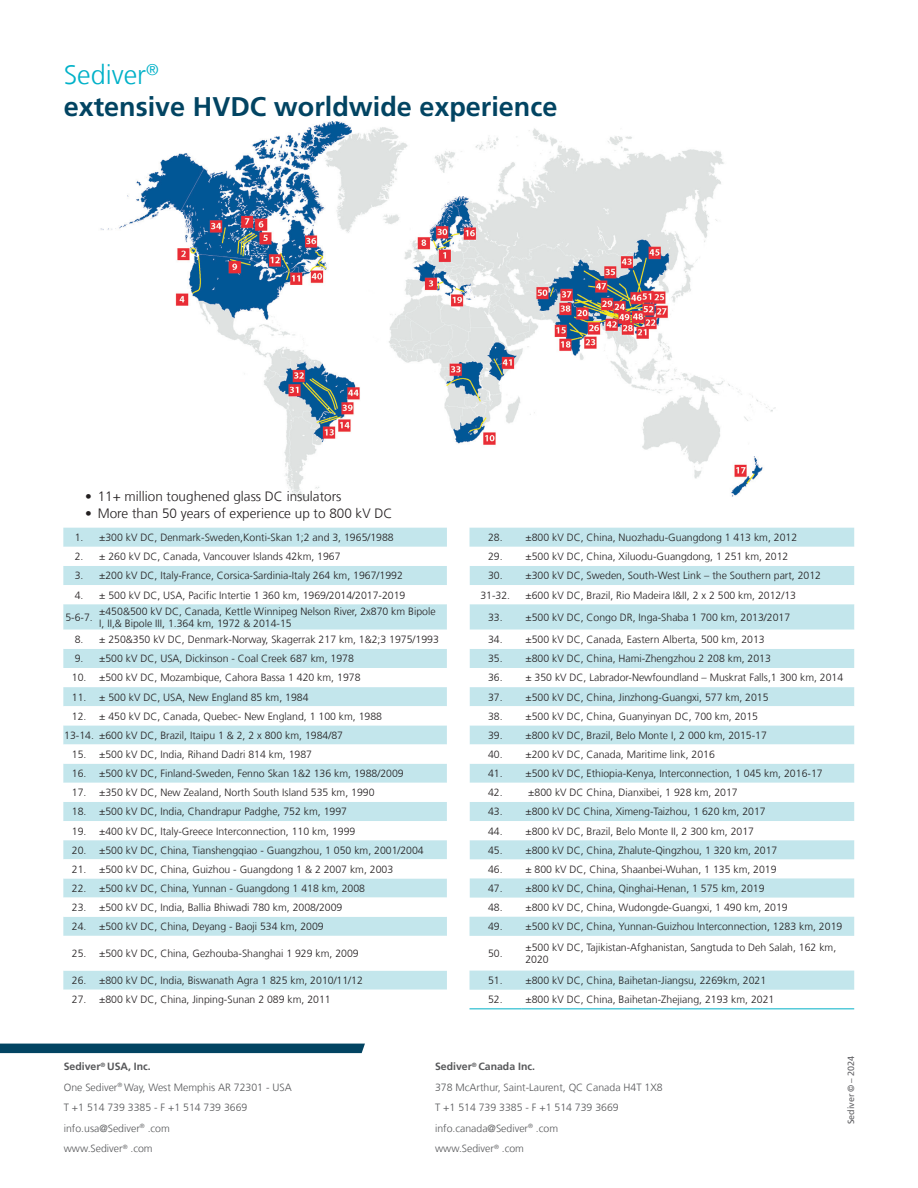
<style>
.page{position:relative;width:918px;height:1188px;background:#fff}
.page>*{position:absolute;margin:0;border:0;box-sizing:border-box;transform-origin:0 0}
.t1{font:700 27px/32.4px "Frutiger LT Com";color:#024462}
.t2{font:300 13.5px "Frutiger LT Com";color:#231f20}
.t3{font:300 10.5px/12.6px "Frutiger LT Com";color:#231f20}
.t4{font:300 10.5px/20.5px "Frutiger LT Com";color:#57585a}
.t5{font:9px "Frutiger LT Com";color:#636366}
.s1{font-weight:300;color:#00b1c8}
.s2{font-weight:700}
</style>
<div class="page">
<img style="left:100px;top:121px;width:676px;height:379px">
<svg style="left:63px;top:528px;width:791px;height:19px;background:#c5e7ec"></svg>
<svg style="left:63px;top:566px;width:791px;height:443px"></svg>
<svg style="left:447px;top:566px;width:23px;height:351px"></svg>
<hr style="left:470px;top:1008px;width:51px;height:1px;background:#00b1c8">
<hr style="left:521px;top:1008px;width:333px;height:1px;background:#00b1c8">
<div style="left:0;top:1044px;width:365px;height:9px;background:#024462"></div>
<h1 class="t1" style="left:64px;top:59px;width:495px"><span class="s1">Sediver</span><sup>®<br></sup>extensive HVDC worldwide experience</h1>
<p class="t2" style="left:85px;top:488px;width:258px">• 11+ million toughened glass DC insulators</p>
<p class="t2" style="left:85px;top:506px;width:309px">• More than 50 years of experience up to 800 kV DC</p>
<p class="t3" style="left:75px;top:531px;width:321px">1. ±300 kV DC, Denmark-Sweden,Konti-Skan 1;2 and 3, 1965/1988</p>
<p class="t3" style="left:488px;top:531px;width:311px">28. ±800 kV DC, China, Nuozhadu-Guangdong 1 413 km, 2012</p>
<p class="t3" style="left:75px;top:550px;width:267px">2. ± 260 kV DC, Canada, Vancouver Islands 42km, 1967</p>
<p class="t3" style="left:488px;top:550px;width:302px">29. ±500 kV DC, China, Xiluodu-Guangdong, 1 251 km, 2012</p>
<p class="t3" style="left:75px;top:570px;width:330px">3. ±200 kV DC, Italy-France, Corsica-Sardinia-Italy 264 km, 1967/1992</p>
<p class="t3" style="left:488px;top:570px;width:335px">30. ±300 kV DC, Sweden, South-West Link – the Southern part, 2012</p>
<p class="t3" style="left:75px;top:589px;width:332px">4. ± 500 kV DC, USA, Pacific Intertie 1 360 km, 1969/2014/2017-2019</p>
<p class="t3" style="left:480px;top:589px;width:31px">31-32.</p>
<p class="t3" style="left:525px;top:589px;width:272px">±600 kV DC, Brazil, Rio Madeira I&amp;II, 2 x 2 500 km, 2012/13</p>
<p class="t3" style="left:65px;top:611px;width:29px">5-6-7.</p>
<p class="t3" style="left:99px;top:605px;width:338px">±450&amp;500 kV DC, Canada, Kettle Winnipeg Nelson River, 2x870 km Bipole<br>I, II,&amp; Bipole III, 1.364 km, 1972 &amp; 2014-15</p>
<p class="t3" style="left:488px;top:611px;width:304px">33. ±500 kV DC, Congo DR, Inga-Shaba 1 700 km, 2013/2017</p>
<p class="t3" style="left:75px;top:633px;width:366px">8. ± 250&amp;350 kV DC, Denmark-Norway, Skagerrak 217 km, 1&amp;2;3 1975/1993</p>
<p class="t3" style="left:488px;top:633px;width:278px">34. ±500 kV DC, Canada, Eastern Alberta, 500 km, 2013</p>
<p class="t3" style="left:75px;top:652px;width:281px">9. ±500 kV DC, USA, Dickinson - Coal Creek 687 km, 1978</p>
<p class="t3" style="left:488px;top:652px;width:284px">35. ±800 kV DC, China, Hami-Zhengzhou 2 208 km, 2013</p>
<p class="t3" style="left:72px;top:672px;width:290px">10. ±500 kV DC, Mozambique, Cahora Bassa 1 420 km, 1978</p>
<p class="t3" style="left:488px;top:672px;width:357px">36. ± 350 kV DC, Labrador-Newfoundland – Muskrat Falls,1 300 km, 2014</p>
<p class="t3" style="left:72px;top:691px;width:238px">11. ± 500 kV DC, USA, New England 85 km, 1984</p>
<p class="t3" style="left:488px;top:691px;width:282px">37. ±500 kV DC, China, Jinzhong-Guangxi, 577 km, 2015</p>
<p class="t3" style="left:72px;top:710px;width:312px">12. ± 450 kV DC, Canada, Quebec- New England, 1 100 km, 1988</p>
<p class="t3" style="left:488px;top:710px;width:272px">38. ±500 kV DC, China, Guanyinyan DC, 700 km, 2015</p>
<p class="t3" style="left:64px;top:729px;width:280px">13-14. ±600 kV DC, Brazil, Itaipu 1 &amp; 2, 2 x 800 km, 1984/87</p>
<p class="t3" style="left:488px;top:729px;width:280px">39. ±800 kV DC, Brazil, Belo Monte I, 2 000 km, 2015-17</p>
<p class="t3" style="left:72px;top:748px;width:242px">15. ±500 kV DC, India, Rihand Dadri 814 km, 1987</p>
<p class="t3" style="left:488px;top:748px;width:228px">40. ±200 kV DC, Canada, Maritime link, 2016</p>
<p class="t3" style="left:72px;top:767px;width:333px">16. ±500 kV DC, Finland-Sweden, Fenno Skan 1&amp;2 136 km, 1988/2009</p>
<p class="t3" style="left:488px;top:767px;width:336px">41. ±500 kV DC, Ethiopia-Kenya, Interconnection, 1 045 km, 2016-17</p>
<p class="t3" style="left:72px;top:786px;width:304px">17. ±350 kV DC, New Zealand, North South Island 535 km, 1990</p>
<p class="t3" style="left:488px;top:786px;width:16px">42.</p>
<p class="t3" style="left:528px;top:786px;width:211px">±800 kV DC China, Dianxibei, 1 928 km, 2017</p>
<p class="t3" style="left:72px;top:806px;width:277px">18. ±500 kV DC, India, Chandrapur Padghe, 752 km, 1997</p>
<p class="t3" style="left:488px;top:806px;width:279px">43. ±800 kV DC China, Ximeng-Taizhou, 1 620 km, 2017</p>
<p class="t3" style="left:72px;top:825px;width:285px">19. ±400 kV DC, Italy-Greece Interconnection, 110 km, 1999</p>
<p class="t3" style="left:488px;top:825px;width:268px">44. ±800 kV DC, Brazil, Belo Monte II, 2 300 km, 2017</p>
<p class="t3" style="left:72px;top:844px;width:353px">20. ±500 kV DC, China, Tianshengqiao - Guangzhou, 1 050 km, 2001/2004</p>
<p class="t3" style="left:488px;top:844px;width:291px">45. ±800 kV DC, China, Zhalute-Qingzhou, 1 320 km, 2017</p>
<p class="t3" style="left:72px;top:863px;width:323px">21. ±500 kV DC, China, Guizhou - Guangdong 1 &amp; 2 2007 km, 2003</p>
<p class="t3" style="left:488px;top:863px;width:290px">46. ± 800 kV DC, China, Shaanbei-Wuhan, 1 135 km, 2019</p>
<p class="t3" style="left:72px;top:882px;width:295px">22. ±500 kV DC, China, Yunnan - Guangdong 1 418 km, 2008</p>
<p class="t3" style="left:488px;top:882px;width:278px">47. ±800 kV DC, China, Qinghai-Henan, 1 575 km, 2019</p>
<p class="t3" style="left:72px;top:901px;width:272px">23. ±500 kV DC, India, Ballia Bhiwadi 780 km, 2008/2009</p>
<p class="t3" style="left:488px;top:901px;width:301px">48. ±800 kV DC, China, Wudongde-Guangxi, 1 490 km, 2019</p>
<p class="t3" style="left:72px;top:920px;width:253px">24. ±500 kV DC, China, Deyang - Baoji 534 km, 2009</p>
<p class="t3" style="left:488px;top:920px;width:356px">49. ±500 kV DC, China, Yunnan-Guizhou Interconnection, 1283 km, 2019</p>
<p class="t3" style="left:72px;top:947px;width:288px">25. ±500 kV DC, China, Gezhouba-Shanghai 1 929 km, 2009</p>
<p class="t3" style="left:488px;top:947px;width:16px">50.</p>
<p class="t3" style="left:525px;top:941px;width:312px">±500 kV DC, Tajikistan-Afghanistan, Sangtuda to Deh Salah, 162 km,<br>2020</p>
<p class="t3" style="left:72px;top:974px;width:293px">26. ±800 kV DC, India, Biswanath Agra 1 825 km, 2010/11/12</p>
<p class="t3" style="left:488px;top:974px;width:280px">51. ±800 kV DC, China, Baihetan-Jiangsu, 2269km, 2021</p>
<p class="t3" style="left:72px;top:993px;width:260px">27. ±800 kV DC, China, Jinping-Sunan 2 089 km, 2011</p>
<p class="t3" style="left:488px;top:993px;width:288px">52. ±800 kV DC, China, Baihetan-Zhejiang, 2193 km, 2021</p>
<p class="t4" style="left:64px;top:1056px;width:229px"><span class="s2">Sediver</span><sup>®</sup> <span class="s2">USA, Inc.<br></span>One Sediver<sup>®</sup> Way, West Memphis AR 72301 - USA<br>T +1 514 739 3385 - F +1 514 739 3669 info.usa@Sediver<sup>®</sup> .com<br>www.Sediver<sup>®</sup> .com</p>
<p class="t4" style="left:435px;top:1056px;width:229px"><span class="s2">Sediver</span><sup>®</sup> <span class="s2">Canada Inc.<br></span>378 McArthur, Saint-Laurent, QC Canada H4T 1X8<br>T +1 514 739 3385 - F +1 514 739 3669 info.canada@Sediver<sup>®</sup> .com<br>www.Sediver<sup>®</sup> .com</p>
<p class="t5" style="left:846px;top:1124px;width:70px;rotate:-90deg">Sediver © – 2024</p>
</div>
